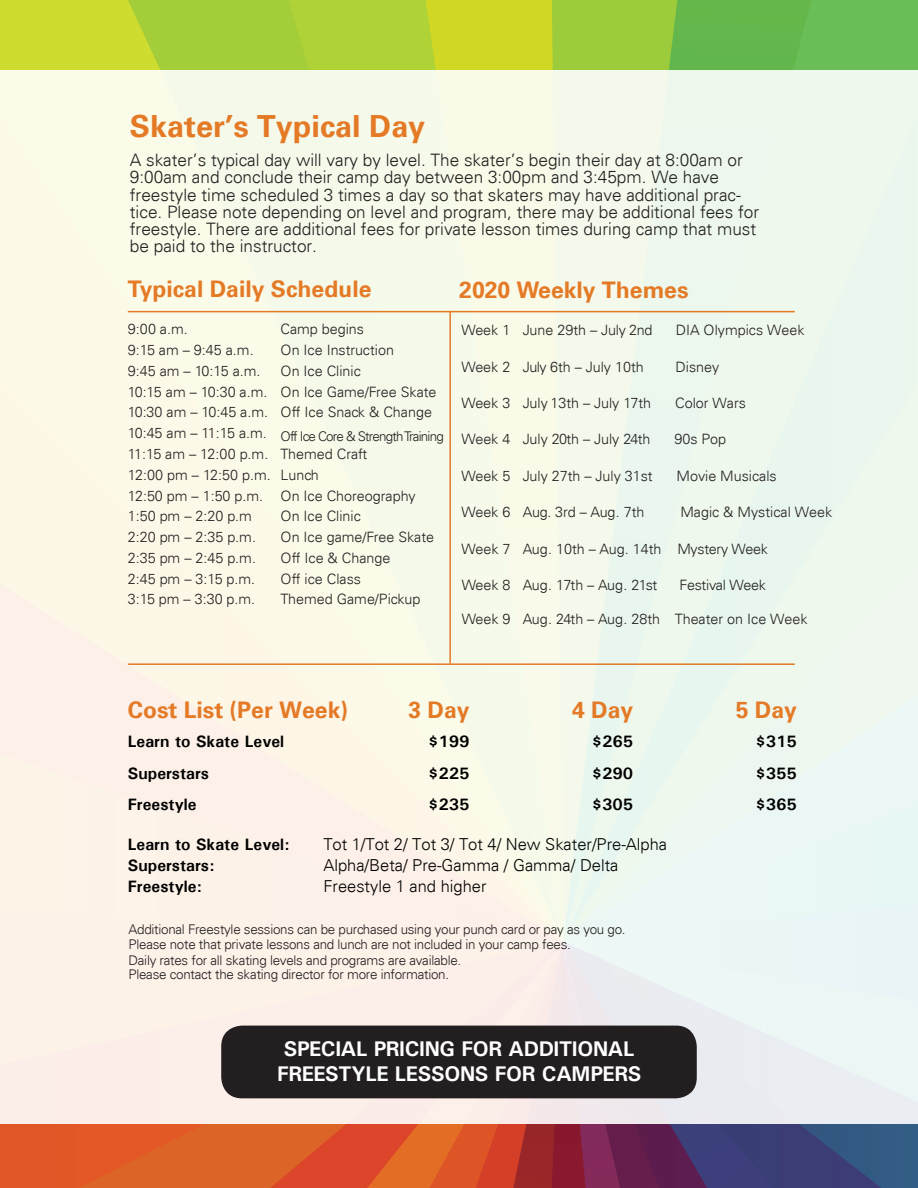
<style>
.page{position:relative;width:918px;height:1188px;background:#fff}
.page>*{position:absolute;margin:0;border:0;box-sizing:border-box;transform-origin:0 0}
.t1{font:700 30.6px "Univers";color:#e47a26}
.t2{font:700 22.95px "Univers";color:#e47a26}
.t3{font:700 21.3px/25.5px "Univers";letter-spacing:-.02em;color:#fff;text-align:center}
.t4{font:300 17.25px/17.2px "Univers";color:#231f20}
.t5{font:700 16.5px/31.8px "Univers";color:#000}
.t6{font:300 16.5px/20.9px "Univers";color:#000}
.t7{font:300 14.25px/20.9px "Univers";color:#231f20}
.t8{font:300 14.25px "Univers";letter-spacing:-.02em;color:#231f20}
.t9{font:300 14.25px "Univers";letter-spacing:-.025em;color:#231f20}
.t10{font:300 13.35px/15.6px "Univers";letter-spacing:-.02em;color:#231f20}
.t11{font:300 13.35px "Univers";letter-spacing:-.06em;color:#231f20}
</style>
<div class="page">
<img style="left:0;top:1124px;width:428px;height:64px">
<svg style="left:128px;top:0;width:161px;height:70px;fill:#a3cd39"></svg>
<svg style="left:289px;top:0;width:137px;height:70px;fill:#afd236"></svg>
<div style="left:426px;top:0;width:126px;height:70px;background:#d1d725"></div>
<svg style="left:563px;top:0;width:355px;height:70px"></svg>
<img style="left:707px;top:1124px;width:211px;height:64px">
<img style="left:659px;top:1124px;width:48px;height:64px">
<img style="left:620px;top:1124px;width:39px;height:64px">
<img style="left:594px;top:1124px;width:26px;height:64px">
<svg style="left:428px;top:1124px;width:166px;height:64px"></svg>
<div style="left:0;top:70px;width:918px;height:1054px;background:linear-gradient(to right,#fff6e6,#eaf7f0)"></div>
<hr style="left:449px;top:311px;width:2px;height:353px;background:#e47a26">
<hr style="left:128px;top:311px;width:667px;height:1px;background:#e47a26">
<hr style="left:128px;top:663px;width:667px;height:2px;background:#e47a26">
<div style="left:221px;top:1026px;width:476px;height:72px;background:#231f20;border-radius:21px"></div>
<h1 class="t1" style="left:130px;top:108px;width:297px">Skater’s Typical Day</h1>
<p class="t4" style="left:130px;top:151px;width:631px">A skater’s typical day will vary by level. The skater’s begin their day at 8:00am or 9:00am and conclude their camp day between 3:00pm and 3:45pm. We have freestyle time scheduled 3 times a day so that skaters may have additional prac&shy;tice. Please note depending on level and program, there may be additional fees for freestyle. There are additional fees for private lesson times during camp that must be paid to the instructor.</p>
<h2 class="t2" style="left:128px;top:275px;width:245px">Typical Daily Schedule</h2>
<h2 class="t2" style="left:459px;top:276px;width:231px">2020 Weekly Themes</h2>
<p class="t7" style="left:128px;top:319px;width:61px">9:00 a.m.</p>
<p class="t7" style="left:281px;top:319px;width:85px">Camp begins</p>
<p class="t7" style="left:128px;top:340px;width:127px">9:15 am – 9:45 a.m.</p>
<p class="t7" style="left:281px;top:340px;width:115px">On Ice Instruction</p>
<p class="t7" style="left:128px;top:360px;width:134px">9:45 am – 10:15 a.m.</p>
<p class="t7" style="left:128px;top:360px;width:310px;text-indent:153px">On Ice Clinic<br>10:15 am – 10:30 a.m. On Ice Game/Free Skate<br>10:30 am – 10:45 a.m. Off Ice Snack &amp; Change</p>
<p class="t7" style="left:128px;top:444px;width:289px">11:15 am – 12:00 p.m. Themed Craft<br>12:00 pm – 12:50 p.m. Lunch<br>12:50 pm – 1:50 p.m. On Ice Choreography<br>1:50 pm – 2:20 p.m</p>
<p class="t11" style="left:128px;top:429px;width:317px"><sup>10:45</sup> <sup>am</sup> <sup>–</sup> <sup>11:15</sup> <sup>a.m.</sup> Off Ice Core &amp; StrengthTraining</p>
<p class="t7" style="left:281px;top:506px;width:82px">On Ice Clinic</p>
<p class="t7" style="left:128px;top:527px;width:130px">2:20 pm – 2:35 p.m.</p>
<p class="t7" style="left:281px;top:527px;width:155px">On Ice game/Free Skate</p>
<p class="t7" style="left:128px;top:547px;width:130px">2:35 pm – 2:45 p.m.</p>
<p class="t7" style="left:281px;top:547px;width:111px">Off Ice &amp; Change</p>
<p class="t7" style="left:128px;top:568px;width:129px">2:45 pm – 3:15 p.m.</p>
<p class="t7" style="left:281px;top:568px;width:82px">Off ice Class</p>
<p class="t7" style="left:128px;top:589px;width:129px">3:15 pm – 3:30 p.m.</p>
<p class="t7" style="left:281px;top:589px;width:141px">Themed Game/Pickup</p>
<p class="t7" style="left:462px;top:320px;width:193px">Week 1 June 29th – July 2nd</p>
<p class="t7" style="left:676px;top:320px;width:130px">DIA Olympics Week</p>
<p class="t7" style="left:462px;top:356px;width:184px">Week 2 July 6th – July 10th</p>
<p class="t7" style="left:676px;top:356px;width:45px">Disney</p>
<p class="t7" style="left:462px;top:392px;width:191px">Week 3 July 13th – July 17th</p>
<p class="t7" style="left:675px;top:392px;width:72px">Color Wars</p>
<p class="t7" style="left:462px;top:429px;width:190px">Week 4 July 20th – July 24th</p>
<p class="t7" style="left:675px;top:429px;width:53px">90s Pop</p>
<p class="t7" style="left:462px;top:465px;width:193px">Week 5 July 27th – July 31st</p>
<p class="t7" style="left:677px;top:465px;width:102px">Movie Musicals</p>
<p class="t7" style="left:462px;top:502px;width:184px">Week 6 Aug. 3rd – Aug. 7th</p>
<p class="t7" style="left:680px;top:502px;width:153px">Magic &amp; Mystical Week</p>
<p class="t8" style="left:462px;top:540px;width:308px">Week 7 Aug. 10th – Aug. 14th Mystery Week</p>
<p class="t9" style="left:462px;top:576px;width:197px">Week 8 Aug. 17th – Aug. 21st</p>
<p class="t8" style="left:679px;top:576px;width:88px">Festival Week</p>
<p class="t7" style="left:462px;top:609px;width:347px">Week 9 Aug. 24th – Aug. 28th Theater on Ice Week</p>
<h2 class="t2" style="left:128px;top:696px;width:222px">Cost List (Per Week)</h2>
<h2 class="t2" style="left:408px;top:696px;width:63px">3 Day</h2>
<h2 class="t2" style="left:572px;top:696px;width:63px">4 Day</h2>
<h2 class="t2" style="left:736px;top:696px;width:63px">5 Day</h2>
<p class="t5" style="left:428px;top:725px;width:43px">$199</p>
<p class="t5" style="left:592px;top:725px;width:43px">$265</p>
<p class="t5" style="left:756px;top:725px;width:43px">$315</p>
<p class="t5" style="left:428px;top:757px;width:43px">$225</p>
<p class="t5" style="left:592px;top:757px;width:43px">$290</p>
<p class="t5" style="left:756px;top:757px;width:43px">$355</p>
<p class="t5" style="left:428px;top:789px;width:43px">$235</p>
<p class="t5" style="left:592px;top:789px;width:43px">$305</p>
<p class="t5" style="left:756px;top:789px;width:43px">$365</p>
<p class="t5" style="left:128px;top:725px;width:158px">Learn to Skate Level<br>Superstars<br>Freestyle</p>
<p class="t5" style="left:128px;top:828px;width:163px">Learn to Skate Level:</p>
<p class="t6" style="left:323px;top:834px;width:345px">Tot 1/Tot 2/ Tot 3/ Tot 4/ New Skater/Pre-Alpha<br>Alpha/Beta/ Pre-Gamma / Gamma/ Delta<br>Freestyle 1 and higher</p>
<p class="t5" style="left:128px;top:855px;width:88px;line-height:20.9px">Superstars:<br>Freestyle:</p>
<p class="t10" style="left:129px;top:921px;width:499px">Additional Freestyle sessions can be purchased using your punch card or pay as you go.<br>Please note that private lessons and lunch are not included in your camp fees.<br>Daily rates for all skating levels and programs are available.</p>
<p class="t10" style="left:128px;top:967px;width:322px">Please contact the skating director for more information.</p>
<h3 class="t3" style="left:277px;top:1035px;width:366px">SPECIAL PRICING FOR ADDITIONAL<br>FREESTYLE LESSONS FOR CAMPERS</h3>
</div>
